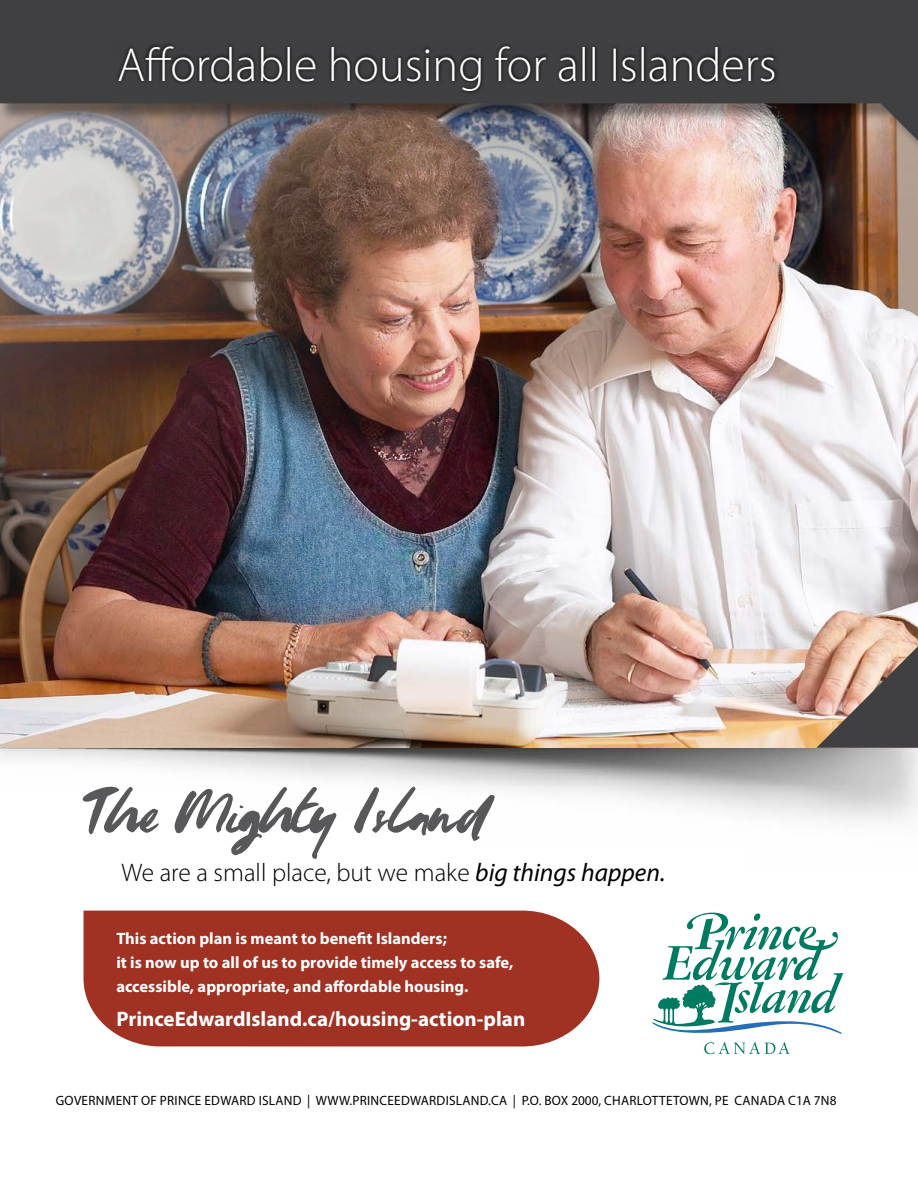
<style>
.page{position:relative;width:918px;height:1188px;background:#fff}
.page>*{position:absolute;margin:0;border:0;box-sizing:border-box;transform-origin:0 0}
.t1{font:300 48px "Myriad Pro";color:#fff}
.t2{font:300 25.5px "Myriad Pro";color:#000}
.t3{font:700 21px "Myriad Pro";color:#fff}
.t4{font:700 16.5px/24px "Myriad Pro";color:#fff}
.t5{font:13.5px "Myriad Pro";letter-spacing:.02em;color:#000}
.s1{font-weight:400;font-style:italic}
</style>
<div class="page">
<img style="left:0;top:748px;width:918px;height:87px">
<img style="left:0;top:197px;width:918px;height:551px">
<div style="left:84px;top:911px;width:515px;height:135px;background:#a03123"></div>
<svg style="left:652px;top:912px;width:191px;height:142px"></svg>
<svg style="left:83px;top:786px;width:76px;height:48px"></svg>
<svg style="left:174px;top:787px;width:162px;height:72px"></svg>
<svg style="left:354px;top:787px;width:141px;height:54px"></svg>
<div style="left:0;top:0;width:918px;height:197px;background:#000;opacity:.4"></div>
<svg style="left:0;top:0;width:918px;height:141px;background:#565152"></svg>
<svg style="left:816px;top:646px;width:102px;height:102px;background:#927b6f"></svg>
<svg style="left:115px;top:43px;width:664px;height:52px;background:#383839"></svg>
<h1 class="t1" style="left:117px;top:36px;width:661px">Affordable housing for all Islanders</h1>
<h2 class="t2" style="left:122px;top:857px;width:545px">We are a small place, but we make <span class="s1">big things happen.</span></h2>
<p class="t4" style="left:116px;top:925px;width:399px">This action plan is meant to benefit Islanders;<br>it is now up to all of us to provide timely access to safe, accessible, appropriate, and affordable housing.</p>
<p class="t3" style="left:116px;top:1005px;width:410px">PrinceEdwardIsland.ca/housing-action-plan</p>
<p class="t5" style="left:56px;top:1092px;width:782px">GOVERNMENT OF PRINCE EDWARD ISLAND | WWW.PRINCEEDWARDISLAND.CA | P.O. BOX 2000, CHARLOTTETOWN, PE CANADA C1A 7N8</p>
</div>
